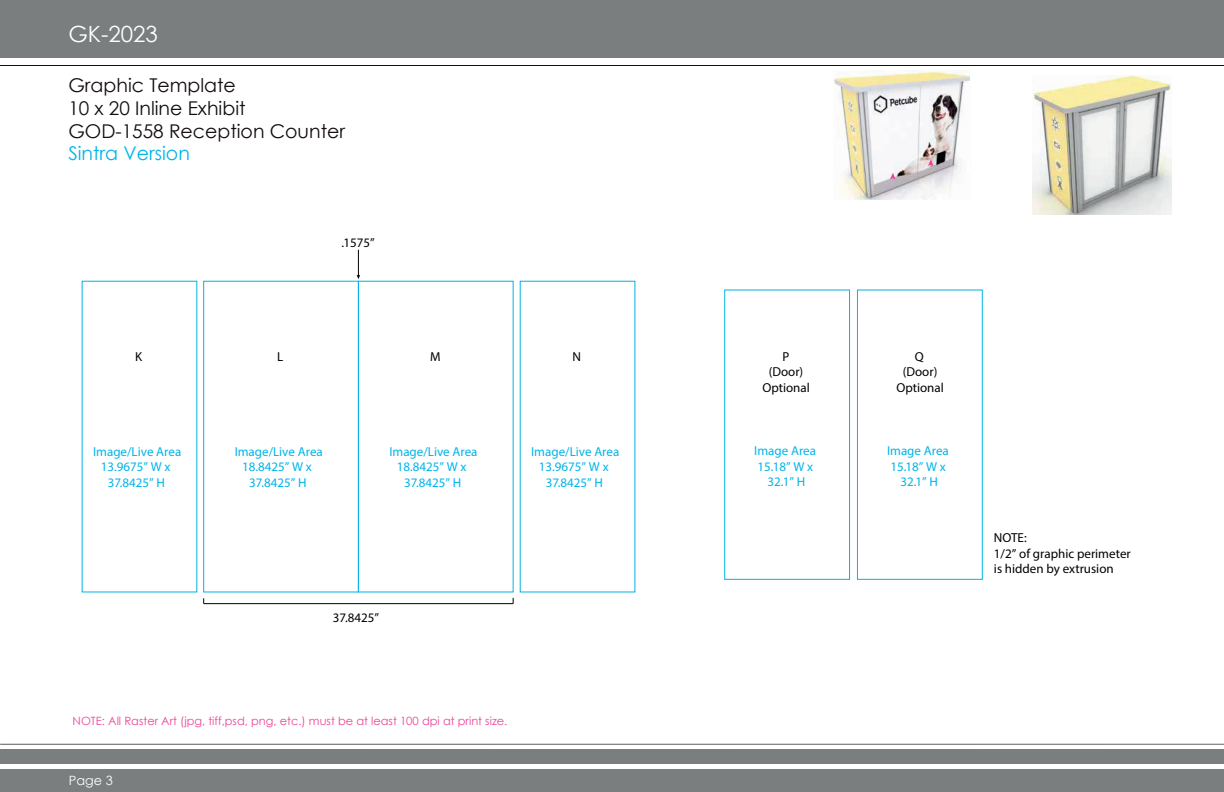
<style>
.page{position:relative;width:1224px;height:792px;background:#fff}
.page>*{position:absolute;margin:0;border:0;box-sizing:border-box;transform-origin:0 0}
.t1{font:22.3px "Century Gothic";color:#fff}
.t2{font:19px/22.7px "Century Gothic";color:#120c10}
.t3{font:19px "Century Gothic";color:#00b4e8}
.t4{font:13px/15.6px "Myriad Pro";color:#00b4e8;text-align:center}
.t5{font:13px/15.6px "Myriad Pro";color:#000;text-align:center}
.t6{font:12.8px "Century Gothic";color:#fff}
.t7{font:11.4px "Century Gothic";color:#ed4298}
</style>
<div class="page">
<img style="left:1033px;top:75px;width:138px;height:140px">
<img style="left:834px;top:70px;width:136px;height:129px">
<div style="left:0;top:749px;width:1224px;height:43px;background:#7b7e7f"></div>
<div style="left:0;top:764px;width:1224px;height:5px;background:#fff"></div>
<hr style="left:0;top:744px;width:1224px;height:1px;background:#120c10">
<div style="left:0;top:0;width:1224px;height:57px;background:#7b7e7f"></div>
<hr style="left:0;top:65px;width:1224px;height:1px;background:#120c10">
<div style="left:724px;top:289px;width:126px;height:291px;border:1px solid #00b4e8"></div>
<div style="left:857px;top:289px;width:126px;height:291px;border:1px solid #00b4e8"></div>
<div style="left:203px;top:281px;width:156px;height:311px;border:1px solid #00b4e8"></div>
<div style="left:358px;top:281px;width:156px;height:311px;border:1px solid #00b4e8"></div>
<svg style="left:357px;top:250px;width:3px;height:29px"></svg>
<svg style="left:890px;top:173px;width:6px;height:6px"></svg>
<svg style="left:928px;top:159px;width:6px;height:7px"></svg>
<hr style="left:204px;top:603px;width:309px;height:1px;background:#000">
<h1 class="t1" style="left:68px;top:18px;width:91px">GK-2023</h1>
<h2 class="t2" style="left:68px;top:74px;width:278px">Graphic Template<br>10 x 20 Inline Exhibit<br>GOD-1558 Reception Counter</h2>
<h2 class="t3" style="left:68px;top:140px;width:123px">Sintra Version</h2>
<p class="t5" style="left:342px;top:235px;width:34px">.1575”</p>
<p class="t5" style="left:135px;top:349px;width:9px">K</p>
<p class="t4" style="left:93px;top:443px;width:90px">Image/Live Area<br>13.9675” W x<br>37.8425” H</p>
<p class="t5" style="left:277px;top:349px;width:8px">L</p>
<p class="t4" style="left:235px;top:443px;width:90px">Image/Live Area<br>18.8425” W x<br>37.8425” H</p>
<p class="t5" style="left:430px;top:349px;width:12px">M</p>
<p class="t4" style="left:389px;top:443px;width:90px">Image/Live Area<br>18.8425” W x<br>37.8425” H</p>
<p class="t5" style="left:572px;top:349px;width:10px">N</p>
<p class="t4" style="left:531px;top:443px;width:90px">Image/Live Area<br>13.9675” W x<br>37.8425” H</p>
<p class="t5" style="left:333px;top:610px;width:48px">37.8425”</p>
<p class="t7" style="left:73px;top:713px;width:436px">NOTE: All Raster Art (jpg, tiff,psd, png, etc.) must be at least 100 dpi at print size.</p>
<p class="t6" style="left:69px;top:771px;width:45px">Page 3</p>
<p class="t5" style="left:762px;top:348px;width:49px">P<br>(Door)<br>Optional</p>
<p class="t4" style="left:754px;top:443px;width:63px">Image Area<br>15.18” W x<br>32.1” H</p>
<p class="t5" style="left:896px;top:348px;width:49px">Q<br>(Door)<br>Optional</p>
<p class="t4" style="left:887px;top:443px;width:63px">Image Area<br>15.18” W x<br>32.1” H</p>
<p class="t5" style="left:994px;top:530px;width:138px;text-align:left">NOTE:<br>1/2” of graphic perimeter is hidden by extrusion</p>
</div>
